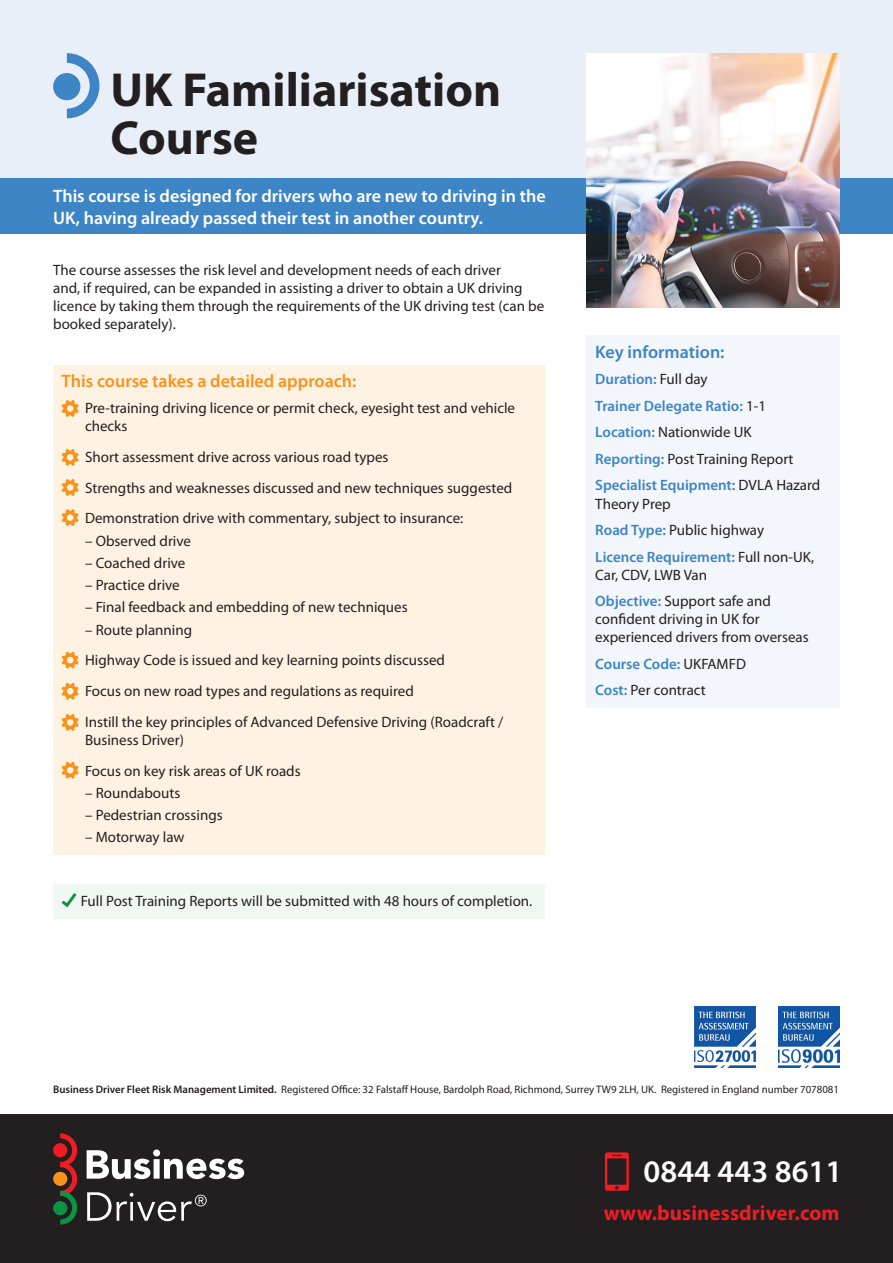
<style>
.page{position:relative;width:893px;height:1263px;background:#fff}
.page>*{position:absolute;margin:0;border:0;box-sizing:border-box;transform-origin:0 0}
.t1{font:700 48px/48px "Myriad Pro";color:#231f20}
.t2{font:600 31.5px "Myriad Pro";color:#fff}
.t3{font:700 21px "Myriad Pro";letter-spacing:.005em;color:#ee1d23}
.t4{font:600 18px/21.6px "Myriad Pro";color:#fff}
.t5{font:600 18px "Myriad Pro";color:#f7931d}
.t6{font:600 18px "Myriad Pro";color:#3e85c5}
.t7{font:15px/30.8px "Myriad Pro";color:#231f20}
.t8{font:600 15px/26.5px "Myriad Pro";color:#3e85c5}
.t9{font:10.8px "Myriad Pro";color:#231f20}
.s1{font-weight:400;color:#231f20}
.s2{font-weight:600;color:#3e85c5}
.s3{font-weight:600}
</style>
<div class="page">
<div style="left:53px;top:884px;width:491px;height:34px;background:#f1f7f2"></div>
<div style="left:0;top:0;width:893px;height:191px;background:#e9eff8"></div>
<div style="left:587px;top:336px;width:253px;height:372px;background:#f3f6fb"></div>
<div style="left:0;top:1114px;width:893px;height:149px;background:#231f20"></div>
<svg style="left:60px;top:1133px;width:17px;height:91px"></svg>
<svg style="left:87px;top:1149px;width:157px;height:30px"></svg>
<div style="left:53px;top:1143px;width:14px;height:14px;background:#ee1d23;border-radius:50%"></div>
<div style="left:53px;top:1172px;width:14px;height:14px;background:#f7931d;border-radius:50%"></div>
<div style="left:53px;top:1201px;width:14px;height:14px;background:#0d9344;border-radius:50%"></div>
<svg style="left:87px;top:1192px;width:120px;height:29px"></svg>
<div style="left:0;top:179px;width:893px;height:55px;background:#3e85c5"></div>
<img style="left:587px;top:54px;width:253px;height:253px">
<svg style="left:67px;top:53px;width:32px;height:65px"></svg>
<div style="left:53px;top:73px;width:27px;height:27px;background:#3e85c5;border-radius:50%"></div>
<img style="left:587px;top:179px;width:253px;height:55px">
<div style="left:53px;top:366px;width:491px;height:489px;background:#fef2e3"></div>
<svg style="left:62px;top:400px;width:17px;height:17px"></svg>
<svg style="left:62px;top:449px;width:17px;height:17px"></svg>
<svg style="left:62px;top:479px;width:17px;height:17px"></svg>
<svg style="left:62px;top:509px;width:17px;height:17px"></svg>
<svg style="left:62px;top:651px;width:17px;height:18px"></svg>
<svg style="left:62px;top:683px;width:17px;height:17px"></svg>
<svg style="left:62px;top:714px;width:17px;height:17px"></svg>
<svg style="left:62px;top:762px;width:17px;height:17px"></svg>
<img style="left:779px;top:1006px;width:61px;height:61px">
<img style="left:694px;top:1006px;width:61px;height:61px">
<svg style="left:62px;top:893px;width:15px;height:14px"></svg>
<svg style="left:605px;top:1152px;width:24px;height:39px"></svg>
<h1 class="t1" style="left:111px;top:64px;width:392px">UK Familiarisation<br>Course</h1>
<p class="t4" style="left:53px;top:185px;width:494px">This course is designed for drivers who are new to driving in the<br>UK, having already passed their test in another country.</p>
<p class="t7" style="left:53px;top:261px;width:493px;line-height:18px">The course assesses the risk level and development needs of each driver<br>and, if required, can be expanded in assisting a driver to obtain a UK driving licence by taking them through the requirements of the UK driving test (can be booked separately).</p>
<p class="t5" style="left:62px;top:369px;width:296px">This course takes a detailed approach:</p>
<p class="t7" style="left:85px;top:399px;width:432px;line-height:18px">Pre-training driving licence or permit check, eyesight test and vehicle checks</p>
<p class="t7" style="left:85px;top:441px;width:429px">Short assessment drive across various road types<br>Strengths and weaknesses discussed and new techniques suggested<br>Demonstration drive with commentary, subject to insurance:</p>
<p class="t7" style="left:85px;top:525px;width:108px">– Observed drive</p>
<p class="t7" style="left:85px;top:547px;width:102px">– Coached drive</p>
<p class="t7" style="left:85px;top:569px;width:96px">– Practice drive</p>
<p class="t7" style="left:85px;top:592px;width:324px">– Final feedback and embedding of new techniques</p>
<p class="t7" style="left:85px;top:614px;width:420px">– Route planning<br>Highway Code is issued and key learning points discussed<br>Focus on new road types and regulations as required<br>Instill the key principles of Advanced Defensive Driving (Roadcraft /</p>
<p class="t7" style="left:85px;top:724px;width:217px">Business Driver)<br>Focus on key risk areas of UK roads</p>
<p class="t7" style="left:85px;top:777px;width:97px">– Roundabouts</p>
<p class="t7" style="left:85px;top:799px;width:139px">– Pedestrian crossings</p>
<p class="t7" style="left:85px;top:822px;width:101px">– Motorway law</p>
<p class="t7" style="left:81px;top:885px;width:453px">Full Post Training Reports will be submitted with 48 hours of completion.</p>
<p class="t6" style="left:595px;top:340px;width:131px">Key information:</p>
<p class="t8" style="left:595px;top:366px;width:226px">Duration: <span class="s1">Full day<br></span>Trainer Delegate Ratio: <span class="s1">1-1<br></span>Location: <span class="s1">Nationwide UK<br></span>Reporting: <span class="s1">Post Training Report<br></span>Specialist Equipment: <span class="s1">DVLA Hazard</span></p>
<p class="t7" style="left:595px;top:490px;width:220px;line-height:26.5px">Theory Prep<br><span class="s2">Road Type:</span> Public highway<br><span class="s2">Licence Requirement:</span> Full non-UK,</p>
<p class="t7" style="left:595px;top:561px;width:177px;line-height:26.5px">Car, CDV, LWB Van<br><span class="s2">Objective:</span> Support safe and</p>
<p class="t7" style="left:595px;top:610px;width:215px;line-height:18px">confident driving in UK for experienced drivers from overseas</p>
<p class="t7" style="left:595px;top:650px;width:152px;line-height:26.5px"><span class="s2">Course Code:</span> UKFAMFD<br><span class="s2">Cost:</span> Per contract</p>
<p class="t9" style="left:53px;top:1082px;width:787px"><span class="s3">Business Driver Fleet Risk Management Limited.</span> Registered Office: 32 Falstaff House, Bardolph Road, Richmond, Surrey TW9 2LH, UK. Registered in England number 7078081</p>
<h2 class="t2" style="left:644px;top:1151px;width:200px">0844 443 8611</h2>
<h3 class="t3" style="left:604px;top:1200px;width:237px">www.businessdriver.com</h3>
</div>
